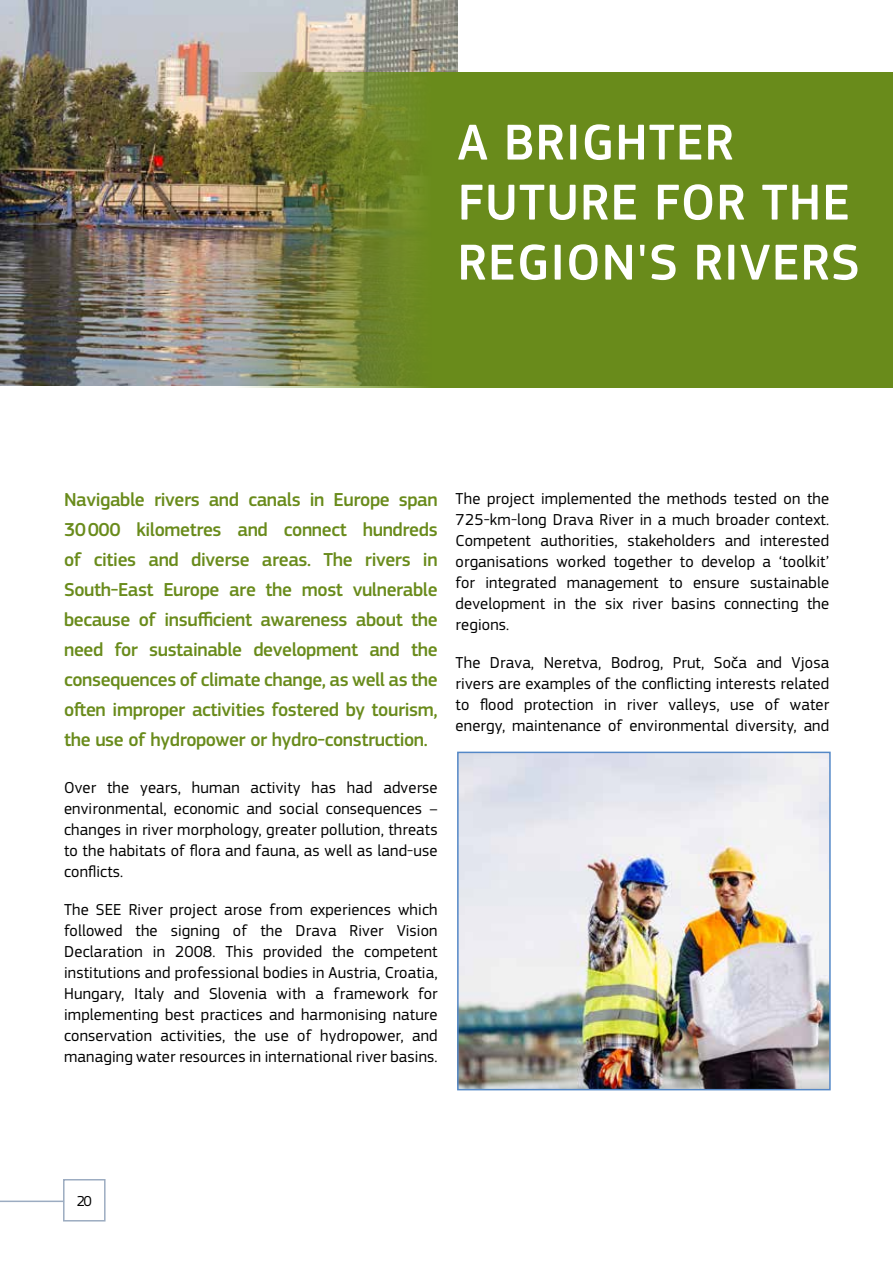
<style>
.page{position:relative;width:893px;height:1263px;background:#fff}
.page>*{position:absolute;margin:0;border:0;box-sizing:border-box;transform-origin:0 0}
.t1{font:500 52.5px/60px "EC Square Sans Pro";letter-spacing:.02em;color:#fff}
.t2{font:500 19.5px/30px "EC Square Sans Pro";letter-spacing:-.02em;color:#698b1b;text-align:justify}
.t3{font:16.5px/21px "EC Square Sans Pro";letter-spacing:.01em;color:#000;text-align:justify}
.t4{font:15px "EC Square Sans Pro";color:#000}
</style>
<div class="page">
<div style="left:63px;top:1179px;width:43px;height:42px;border:2px solid #9cacc1"></div>
<hr style="left:0;top:1200px;width:64px;height:2px;background:#9cacc1">
<img style="left:460px;top:755px;width:368px;height:332px">
<div style="left:457px;top:752px;width:374px;height:338px;border:2px solid #5488c7"></div>
<div style="left:470px;top:72px;width:423px;height:315px;background:#698b1b"></div>
<img style="left:0;top:0;width:457px;height:386px">
<img style="left:212px;top:72px;width:258px;height:315px">
<h1 class="t1" style="left:458px;top:113px;width:404px">A BRIGHTER<br>FUTURE FOR THE<br>REGION'S RIVERS</h1>
<p class="t2" style="left:64px;top:485px;width:375px">Navigable rivers and canals in Europe span 30000 kilometres and connect hundreds of cities and diverse areas. The rivers in South-East Europe are the most vulnerable because of insufficient awareness about the need for sustainable development and the consequences of climate change, as well as the often improper activities fostered by tourism, the use of hydropower or hydro-construction.</p>
<p class="t3" style="left:64px;top:777px;width:375px">Over the years, human activity has had adverse environmental, economic and social consequences – changes in river morphology, greater pollution, threats to the habitats of flora and fauna, as well as land-use conflicts.</p>
<p class="t3" style="left:64px;top:899px;width:375px">The SEE River project arose from experiences which followed the signing of the Drava River Vision Declaration in 2008. This provided the competent institutions and professional bodies in Austria, Croatia, Hungary, Italy and Slovenia with a framework for implementing best practices and harmonising nature conservation activities, the use of hydropower, and managing water resources in international river basins.</p>
<p class="t3" style="left:456px;top:488px;width:375px">The project implemented the methods tested on the 725-km-long Drava River in a much broader context.<br>Competent authorities, stakeholders and interested organisations worked together to develop a ‘toolkit’ for integrated management to ensure sustainable development in the six river basins connecting the regions.</p>
<p class="t3" style="left:456px;top:652px;width:375px">The Drava, Neretva, Bodrog, Prut, Soča and Vjosa rivers are examples of the conflicting interests related to flood protection in river valleys, use of water energy, maintenance of environmental diversity, and</p>
<p class="t4" style="left:77px;top:1192px;width:16px">20</p>
</div>
